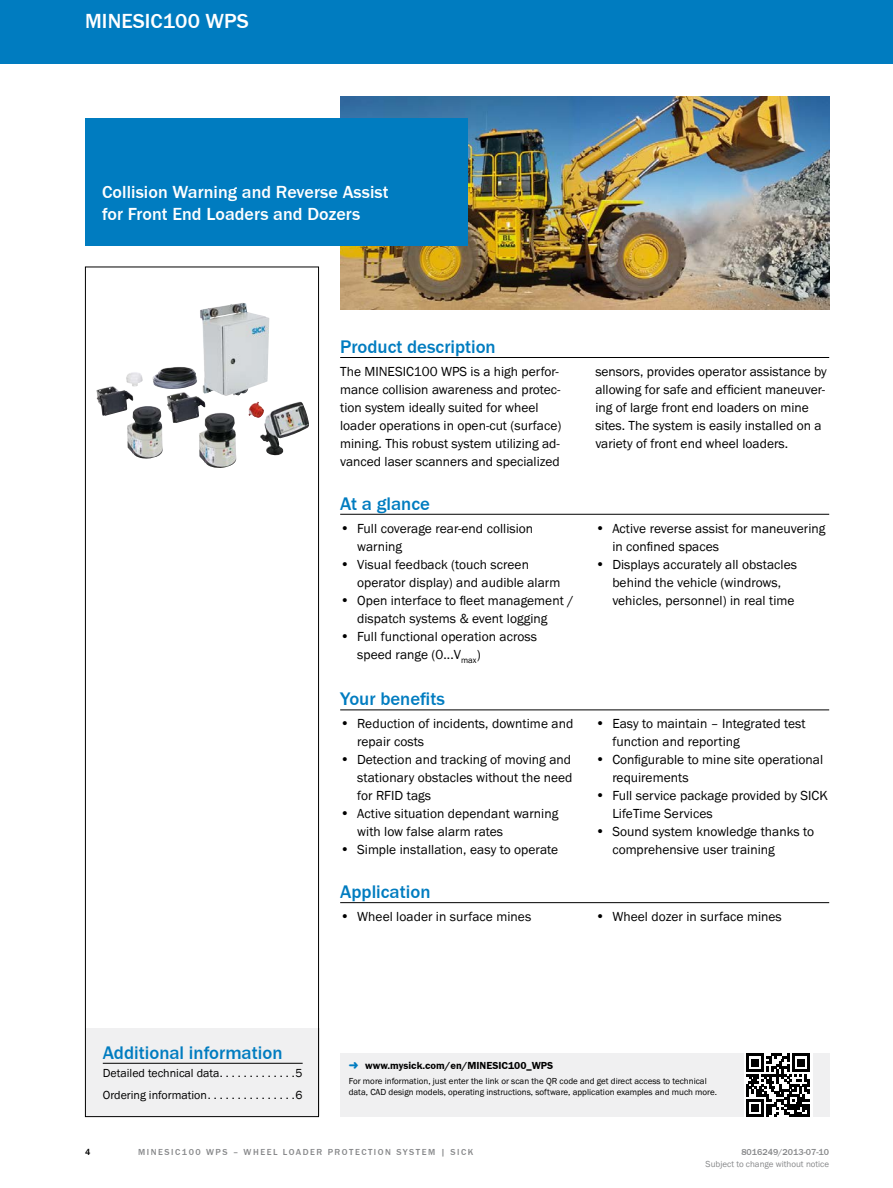
<style>
.page{position:relative;width:893px;height:1188px;background:#fff}
.page>*{position:absolute;margin:0;border:0;box-sizing:border-box;transform-origin:0 0}
.t1{font:500 21px "SICK Franklin";letter-spacing:.005em;color:#fff}
.t2{font:500 18.75px "SICK Franklin";color:#007cc0}
.t3{font:500 18px/21.6px "SICK Franklin";letter-spacing:.005em;color:#fff}
.t4{font:13.5px/18px "SICK Franklin";letter-spacing:.005em;color:#000}
.t5{font:12px "SICK Franklin";color:#000}
.t6{font:700 10.5px "SICK Franklin";color:#000}
.t7{font:9px/10.5px "SICK Franklin";color:#000}
.t8{font:500 9px "SICK Franklin";letter-spacing:.17em;color:#87888a}
.t9{font:9px "SICK Franklin";color:#87888a}
.t10{font:500 9px "SICK Franklin";color:#87888a}
.t11{font:500 9px "SICK Franklin";color:#000}
.s1{font-size:14.25px}
</style>
<div class="page">
<div style="left:0;top:0;width:893px;height:64px;background:#007cc0"></div>
<hr style="left:340px;top:357px;width:489px;height:1px;background:#000">
<hr style="left:340px;top:514px;width:489px;height:1px;background:#000">
<hr style="left:340px;top:710px;width:489px;height:1px;background:#000">
<hr style="left:340px;top:902px;width:489px;height:1px;background:#000">
<img style="left:340px;top:97px;width:489px;height:212px">
<div style="left:85px;top:118px;width:383px;height:127px;background:#007cc0"></div>
<img style="left:98px;top:303px;width:171px;height:93px">
<div style="left:86px;top:1028px;width:234px;height:88px;background:#f0f0f1"></div>
<hr style="left:103px;top:1063px;width:200px;height:1px;background:#000">
<div style="left:85px;top:267px;width:234px;height:850px;border:1px solid #000"></div>
<div style="left:340px;top:1053px;width:489px;height:64px;background:#f0f0f1"></div>
<svg style="left:744px;top:1053px;width:68px;height:64px"></svg>
<svg style="left:746px;top:1054px;width:63px;height:63px"></svg>
<h1 class="t1" style="left:85px;top:8px;width:165px">MINESIC100 WPS</h1>
<h3 class="t3" style="left:102px;top:182px;width:288px">Collision Warning and Reverse Assist for Front End Loaders and Dozers</h3>
<h2 class="t2" style="left:340px;top:335px;width:157px">Product description</h2>
<p class="t4" style="left:340px;top:362px;width:223px">The MINESIC100 WPS is a high perfor&shy;mance collision awareness and protec&shy;tion system ideally suited for wheel loader operations in open-cut (surface) mining. This robust system utilizing ad&shy;vanced laser scanners and specialized</p>
<p class="t4" style="left:595px;top:362px;width:233px">sensors, provides operator assistance by allowing for safe and efficient maneuver&shy;ing of large front end loaders on mine sites. The system is easily installed on a variety of front end wheel loaders.</p>
<h2 class="t2" style="left:340px;top:492px;width:91px">At a glance</h2>
<p class="t4" style="left:357px;top:519px;width:178px;text-indent:-17px"><span class="s1">•</span> Full coverage rear-end collision warning</p>
<p class="t4" style="left:357px;top:555px;width:205px;text-indent:-17px"><span class="s1">•</span> Visual feedback (touch screen operator display) and audible alarm</p>
<p class="t4" style="left:357px;top:591px;width:218px;text-indent:-17px"><span class="s1">•</span> Open interface to fleet management / dispatch systems &amp; event logging</p>
<p class="t4" style="left:357px;top:627px;width:181px;text-indent:-17px"><span class="s1">•</span> Full functional operation across speed range (0...V<sub>max</sub>)</p>
<p class="t4" style="left:612px;top:519px;width:215px;text-indent:-17px"><span class="s1">•</span> Active reverse assist for maneuvering in confined spaces</p>
<p class="t4" style="left:612px;top:555px;width:186px;text-indent:-17px"><span class="s1">•</span> Displays accurately all obstacles behind the vehicle (windrows, vehicles, personnel) in real time</p>
<h2 class="t2" style="left:340px;top:687px;width:106px">Your benefits</h2>
<p class="t4" style="left:357px;top:715px;width:218px;text-indent:-17px"><span class="s1">•</span> Reduction of incidents, downtime and repair costs</p>
<p class="t4" style="left:357px;top:751px;width:217px;text-align:justify;text-indent:-17px"><span class="s1">•</span> Detection and tracking of moving and stationary obstacles without the need for RFID tags</p>
<p class="t4" style="left:357px;top:805px;width:203px;text-indent:-17px"><span class="s1">•</span> Active situation dependant warning with low false alarm rates</p>
<p class="t4" style="left:340px;top:841px;width:219px"><span class="s1">•</span> Simple installation, easy to operate</p>
<p class="t4" style="left:612px;top:715px;width:195px;text-indent:-17px"><span class="s1">•</span> Easy to maintain – Integrated test function and reporting</p>
<p class="t4" style="left:612px;top:751px;width:212px;text-indent:-17px"><span class="s1">•</span> Configurable to mine site operational requirements</p>
<p class="t4" style="left:612px;top:787px;width:217px;text-indent:-17px"><span class="s1">•</span> Full service package provided by SICK<br>LifeTime Services</p>
<p class="t4" style="left:612px;top:823px;width:203px;text-indent:-17px"><span class="s1">•</span> Sound system knowledge thanks to comprehensive user training</p>
<h2 class="t2" style="left:340px;top:880px;width:92px">Application</h2>
<p class="t4" style="left:340px;top:908px;width:193px"><span class="s1">•</span> Wheel loader in surface mines</p>
<p class="t4" style="left:595px;top:908px;width:188px"><span class="s1">•</span> Wheel dozer in surface mines</p>
<h2 class="t2" style="left:103px;top:1041px;width:181px">Additional information</h2>
<p class="t5" style="left:103px;top:1065px;width:118px">Detailed technical data</p>
<p class="t5" style="left:296px;top:1065px;width:9px">5</p>
<p class="t5" style="left:103px;top:1087px;width:109px">Ordering information ..............</p>
<p class="t5" style="left:296px;top:1087px;width:9px">6</p>
<p class="t6" style="left:365px;top:1059px;width:190px">www.mysick.com/en/MINESIC100_WPS</p>
<p class="t7" style="left:349px;top:1076px;width:370px">For more information, just enter the link or scan the QR code and get direct access to technical data, CAD design models, operating instructions, software, application examples and much more.</p>
<p class="t11" style="left:85px;top:1146px;width:7px">4</p>
<p class="t8" style="left:138px;top:1146px;width:158px">MINESIC100 WPS – WHEEL LOAD</p>
<p class="t8" style="left:310px;top:1146px;width:32px">ER PROT</p>
<p class="t8" style="left:355px;top:1146px;width:120px">ECTION SYSTEM | SICK</p>
<p class="t10" style="left:741px;top:1146px;width:89px">8016249/2013-07-10</p>
<p class="t9" style="left:706px;top:1159px;width:125px">Subject to change without notice</p>
</div>
